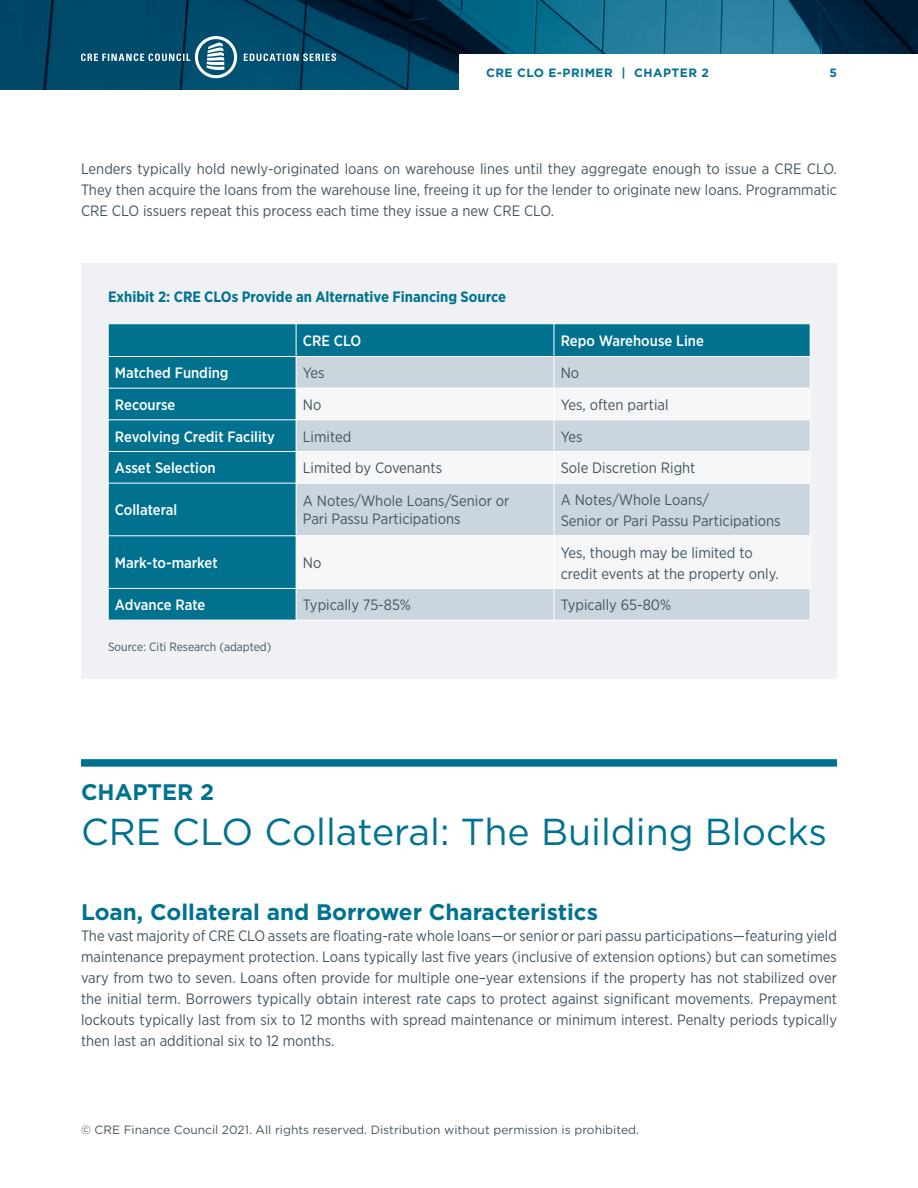
<style>
.page{position:relative;width:918px;height:1188px;background:#fff}
.page>*{position:absolute;margin:0;border:0;box-sizing:border-box;transform-origin:0 0}
.t1{font:37.5px "Gotham";color:#007290}
.t2{font:700 22.5px "Gotham";color:#007290}
.t3{font:15px/21px "Gotham Narrow";color:#455560}
.t4{font:500 15px "Gotham Narrow";color:#fff}
.t5{font:700 15px "Gotham Narrow";color:#007290}
.t6{font:12px "Gotham";color:#455560}
.t7{font:12px "Gotham Narrow";color:#455560}
.t8{font:700 12px "Gotham";letter-spacing:.04em;color:#007290}
</style>
<div class="page">
<img style="left:0;top:0;width:918px;height:90px">
<div style="left:459px;top:54px;width:459px;height:36px;background:#fff"></div>
<div style="left:195px;top:36px;width:42px;height:42px;border:3px solid #fff;border-radius:50%"></div>
<svg style="left:81px;top:42px;width:255px;height:28px;background:#286883"></svg>
<div style="left:81px;top:263px;width:756px;height:415px;background:#eff1f4"></div>
<div style="left:109px;top:325px;width:701px;height:295px;background:#007290"></div>
<div style="left:297px;top:357px;width:513px;height:263px;background:#cad5de"></div>
<svg style="left:297px;top:389px;width:513px;height:199px"></svg>
<hr style="left:108px;top:324px;width:188px;height:1px;background:#fff">
<hr style="left:108px;top:324px;width:1px;height:32px;background:#fff">
<hr style="left:296px;top:324px;width:258px;height:1px;background:#fff">
<hr style="left:296px;top:324px;width:1px;height:32px;background:#fff">
<hr style="left:554px;top:324px;width:256px;height:1px;background:#fff">
<hr style="left:554px;top:324px;width:1px;height:32px;background:#fff">
<hr style="left:810px;top:324px;width:1px;height:32px;background:#fff">
<hr style="left:108px;top:356px;width:188px;height:1px;background:#fff">
<hr style="left:108px;top:357px;width:1px;height:31px;background:#fff">
<hr style="left:296px;top:356px;width:258px;height:1px;background:#fff">
<hr style="left:296px;top:357px;width:1px;height:31px;background:#fff">
<hr style="left:554px;top:356px;width:256px;height:1px;background:#fff">
<hr style="left:554px;top:357px;width:1px;height:31px;background:#fff">
<hr style="left:810px;top:357px;width:1px;height:31px;background:#fff">
<hr style="left:108px;top:388px;width:188px;height:1px;background:#fff">
<hr style="left:108px;top:388px;width:1px;height:32px;background:#fff">
<hr style="left:296px;top:388px;width:258px;height:1px;background:#fff">
<hr style="left:296px;top:388px;width:1px;height:32px;background:#fff">
<hr style="left:554px;top:388px;width:256px;height:1px;background:#fff">
<hr style="left:554px;top:388px;width:1px;height:32px;background:#fff">
<hr style="left:810px;top:388px;width:1px;height:32px;background:#fff">
<hr style="left:108px;top:420px;width:188px;height:1px;background:#fff">
<hr style="left:108px;top:420px;width:1px;height:31px;background:#fff">
<hr style="left:296px;top:420px;width:258px;height:1px;background:#fff">
<hr style="left:296px;top:420px;width:1px;height:31px;background:#fff">
<hr style="left:554px;top:420px;width:256px;height:1px;background:#fff">
<hr style="left:554px;top:420px;width:1px;height:31px;background:#fff">
<hr style="left:810px;top:420px;width:1px;height:31px;background:#fff">
<hr style="left:108px;top:451px;width:188px;height:1px;background:#fff">
<hr style="left:108px;top:452px;width:1px;height:31px;background:#fff">
<hr style="left:108px;top:483px;width:188px;height:1px;background:#fff">
<hr style="left:108px;top:483px;width:1px;height:53px;background:#fff">
<hr style="left:296px;top:483px;width:1px;height:53px;background:#fff">
<hr style="left:554px;top:483px;width:1px;height:53px;background:#fff">
<hr style="left:810px;top:483px;width:1px;height:53px;background:#fff">
<hr style="left:108px;top:536px;width:188px;height:1px;background:#fff">
<hr style="left:108px;top:536px;width:1px;height:52px;background:#fff">
<hr style="left:108px;top:588px;width:188px;height:1px;background:#fff">
<hr style="left:108px;top:589px;width:1px;height:31px;background:#fff">
<hr style="left:296px;top:589px;width:1px;height:31px;background:#fff">
<hr style="left:554px;top:589px;width:1px;height:31px;background:#fff">
<hr style="left:810px;top:589px;width:1px;height:31px;background:#fff">
<hr style="left:108px;top:620px;width:188px;height:1px;background:#fff">
<hr style="left:296px;top:620px;width:258px;height:1px;background:#fff">
<hr style="left:554px;top:620px;width:256px;height:1px;background:#fff">
<hr style="left:296px;top:451px;width:258px;height:1px;background:#fff">
<hr style="left:296px;top:452px;width:1px;height:31px;background:#fff">
<hr style="left:296px;top:483px;width:258px;height:1px;background:#fff">
<hr style="left:554px;top:451px;width:256px;height:1px;background:#fff">
<hr style="left:554px;top:452px;width:1px;height:31px;background:#fff">
<hr style="left:810px;top:452px;width:1px;height:31px;background:#fff">
<hr style="left:554px;top:483px;width:256px;height:1px;background:#fff">
<hr style="left:296px;top:536px;width:258px;height:1px;background:#fff">
<hr style="left:296px;top:536px;width:1px;height:52px;background:#fff">
<hr style="left:296px;top:588px;width:258px;height:1px;background:#fff">
<hr style="left:554px;top:536px;width:256px;height:1px;background:#fff">
<hr style="left:554px;top:536px;width:1px;height:52px;background:#fff">
<hr style="left:810px;top:536px;width:1px;height:52px;background:#fff">
<hr style="left:554px;top:588px;width:256px;height:1px;background:#fff">
<div style="left:81px;top:759px;width:756px;height:8px;background:#007290"></div>
<p class="t8" style="left:486px;top:65px;width:225px">CRE CLO E-PRIMER | CHAPTER 2</p>
<p class="t8" style="left:829px;top:65px;width:9px">5</p>
<p class="t3" style="left:81px;top:158px;width:758px;text-align:justify">Lenders typically hold newly-originated loans on warehouse lines until they aggregate enough to issue a CRE CLO.<br>They then acquire the loans from the warehouse line, freeing it up for the lender to originate new loans. Programmatic CRE CLO issuers repeat this process each time they issue a new CRE CLO.</p>
<p class="t5" style="left:108px;top:287px;width:400px">Exhibit 2: CRE CLOs Provide an Alternative Financing Source</p>
<p class="t4" style="left:303px;top:331px;width:60px">CRE CLO</p>
<p class="t4" style="left:561px;top:331px;width:145px">Repo Warehouse Line</p>
<p class="t4" style="left:115px;top:364px;width:115px">Matched Funding</p>
<p class="t3" style="left:303px;top:362px;width:23px">Yes</p>
<p class="t3" style="left:561px;top:362px;width:20px">No</p>
<p class="t4" style="left:115px;top:395px;width:62px">Recourse</p>
<p class="t3" style="left:303px;top:394px;width:20px">No</p>
<p class="t3" style="left:561px;top:394px;width:109px">Yes, often partial</p>
<p class="t4" style="left:115px;top:427px;width:162px">Revolving Credit Facility</p>
<p class="t3" style="left:303px;top:426px;width:50px">Limited</p>
<p class="t3" style="left:561px;top:426px;width:23px">Yes</p>
<p class="t4" style="left:115px;top:459px;width:102px">Asset Selection</p>
<p class="t3" style="left:303px;top:457px;width:141px">Limited by Covenants</p>
<p class="t3" style="left:561px;top:457px;width:136px">Sole Discretion Right</p>
<p class="t4" style="left:115px;top:501px;width:64px">Collateral</p>
<p class="t3" style="left:303px;top:492px;width:208px;line-height:18px">A Notes/Whole Loans/Senior or<br>Pari Passu Participations</p>
<p class="t3" style="left:561px;top:489px;width:222px">A Notes/Whole Loans/<br>Senior or Pari Passu Participations</p>
<p class="t4" style="left:115px;top:553px;width:104px">Mark-to-market</p>
<p class="t3" style="left:303px;top:552px;width:20px">No</p>
<p class="t3" style="left:561px;top:542px;width:220px">Yes, though may be limited to credit events at the property only.</p>
<p class="t4" style="left:115px;top:595px;width:92px">Advance Rate</p>
<p class="t3" style="left:303px;top:594px;width:110px">Typically 75-85%</p>
<p class="t3" style="left:561px;top:594px;width:112px">Typically 65-80%</p>
<p class="t7" style="left:108px;top:640px;width:165px">Source: Citi Research (adapted)</p>
<h2 class="t2" style="left:81px;top:778px;width:135px">CHAPTER 2</h2>
<h1 class="t1" style="left:81px;top:808px;width:748px">CRE CLO Collateral: The Building Blocks</h1>
<h2 class="t2" style="left:81px;top:898px;width:519px">Loan, Collateral and Borrower Characteristics</h2>
<p class="t3" style="left:81px;top:925px;width:758px;text-align:justify">The vast majority of CRE CLO assets are floating-rate whole loans—or senior or pari passu participations—featuring yield maintenance prepayment protection. Loans typically last five years (inclusive of extension options) but can sometimes vary from two to seven. Loans often provide for multiple one–year extensions if the property has not stabilized over the initial term. Borrowers typically obtain interest rate caps to protect against significant movements. Prepayment lockouts typically last from six to 12 months with spread maintenance or minimum interest. Penalty periods typically then last an additional six to 12 months.</p>
<p class="t6" style="left:81px;top:1122px;width:560px">© CRE Finance Council 2021. All rights reserved. Distribution without permission is prohibited.</p>
</div>
